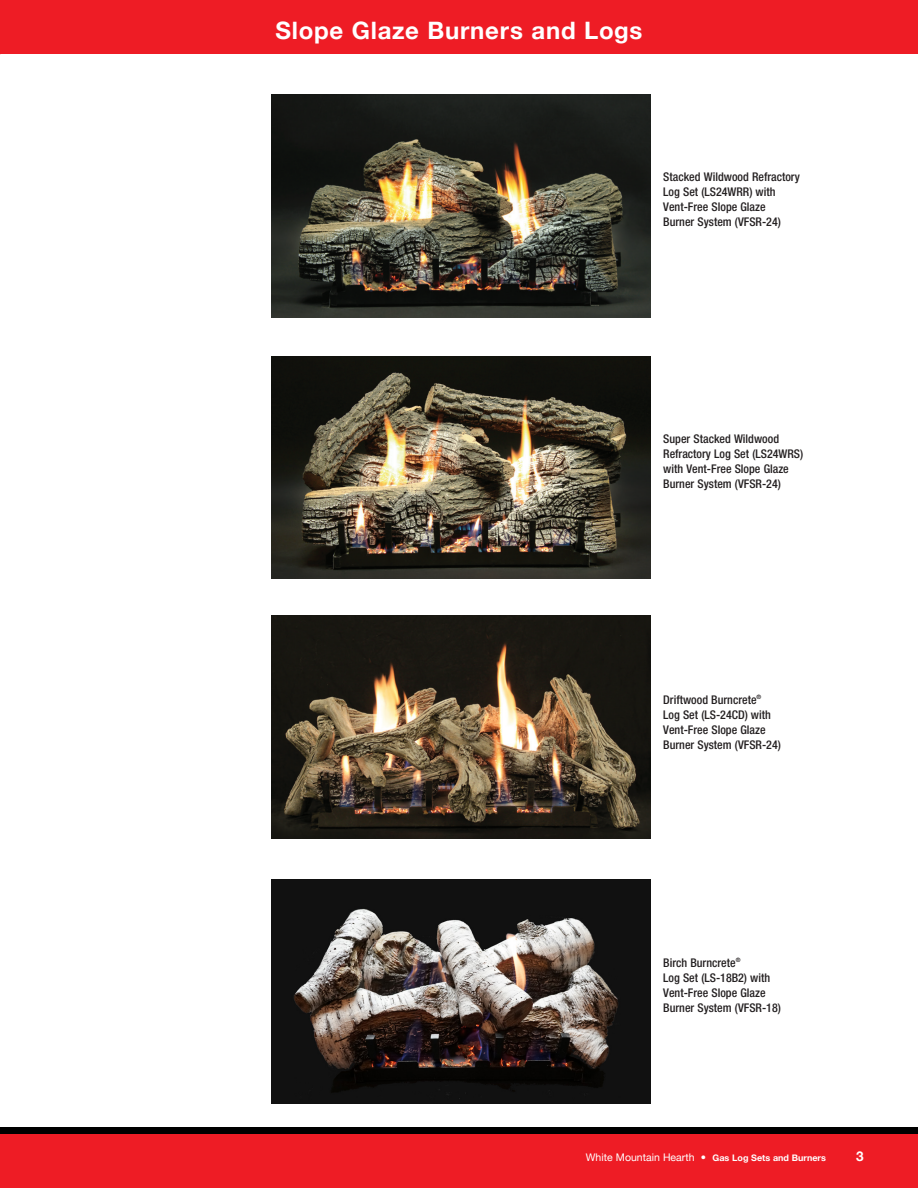
<style>
.page{position:relative;width:918px;height:1188px;background:#fff}
.page>*{position:absolute;margin:0;border:0;box-sizing:border-box;transform-origin:0 0}
.t1{font:700 24px "Helvetica Neue";letter-spacing:.03em;color:#fff}
.t2{font:700 13.5px "Helvetica Neue";color:#fff}
.t3{font:500 condensed 12px/15px "Helvetica Neue";color:#231f20}
.t4{font:10.5px "Helvetica Neue";color:#fff}
.s1{font-weight:700;font-size:9px}
</style>
<div class="page">
<div style="left:0;top:0;width:918px;height:54px;background:#ee1c25"></div>
<div style="left:0;top:1127px;width:918px;height:61px;background:#000"></div>
<div style="left:0;top:1134px;width:918px;height:54px;background:#ee1c25"></div>
<img style="left:272px;top:616px;width:378px;height:223px">
<img style="left:272px;top:880px;width:378px;height:223px">
<img style="left:272px;top:356px;width:378px;height:223px">
<img style="left:272px;top:94px;width:378px;height:224px">
<p class="t1" style="left:275px;top:15px;width:369px">Slope Glaze Burners and Logs</p>
<p class="t3" style="left:663px;top:169px;width:138px">Stacked Wildwood Refractory<br>Log Set (LS24WRR) with<br>Vent-Free Slope Glaze<br>Burner System (VFSR-24)</p>
<p class="t3" style="left:663px;top:431px;width:141px">Super Stacked Wildwood<br>Refractory Log Set (LS24WRS) with Vent-Free Slope Glaze<br>Burner System (VFSR-24)</p>
<p class="t3" style="left:663px;top:692px;width:119px">Driftwood Burncrete<sup>®<br></sup>Log Set (LS-24CD) with<br>Vent-Free Slope Glaze<br>Burner System (VFSR-24)</p>
<p class="t3" style="left:663px;top:955px;width:119px">Birch Burncrete<sup>®<br></sup>Log Set (LS-18B2) with<br>Vent-Free Slope Glaze<br>Burner System (VFSR-18)</p>
<p class="t4" style="left:586px;top:1151px;width:242px">White Mountain Hearth • <span class="s1">Gas Log Sets and Burners</span></p>
<p class="t2" style="left:856px;top:1148px;width:9px">3</p>
</div>
